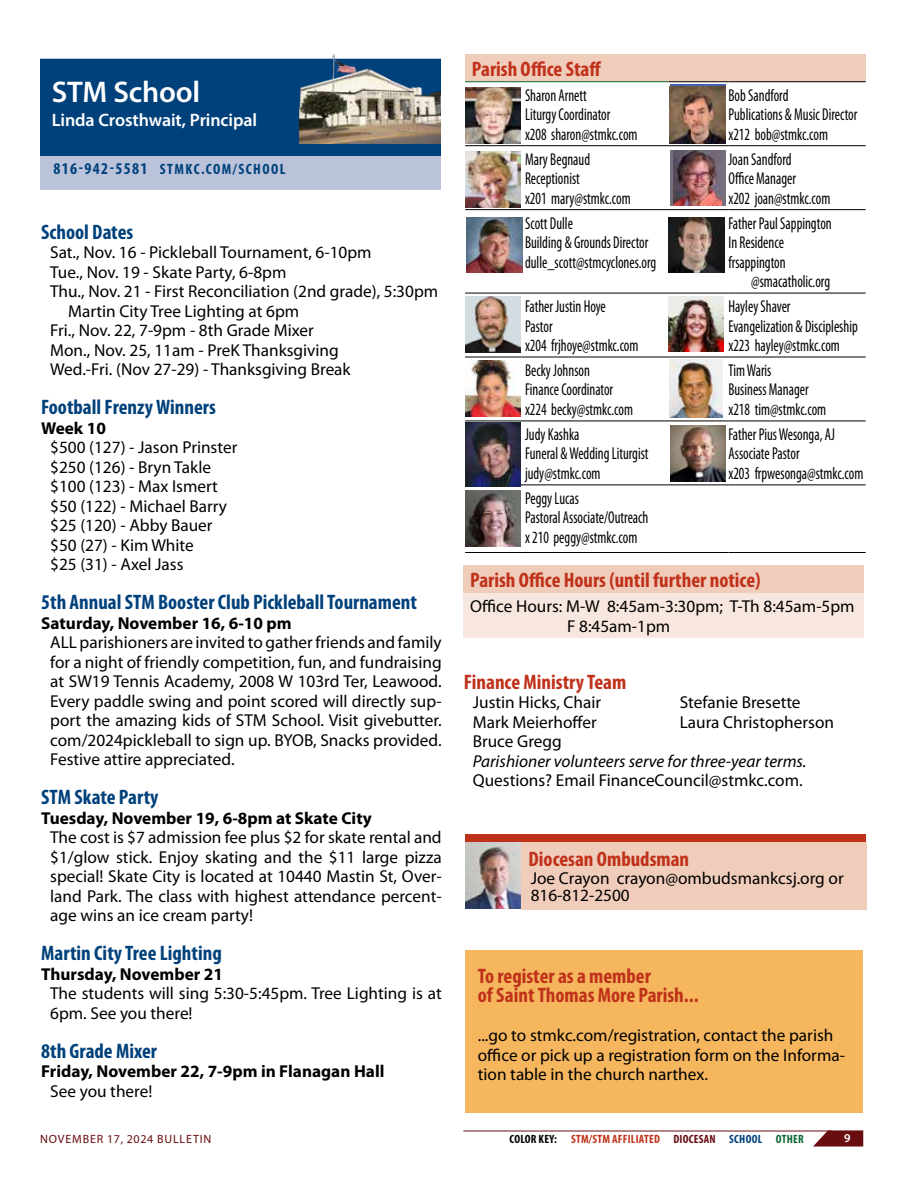
<style>
.page{position:relative;width:918px;height:1188px;background:#fff}
.page>*{position:absolute;margin:0;border:0;box-sizing:border-box;transform-origin:0 0}
.t1{font:600 30px "Myriad Pro";letter-spacing:-.005em;color:#fff}
.t2{font:700 condensed 21px/19.5px "Myriad Pro";color:#c0311a}
.t3{font:700 condensed 21px "Myriad Pro";color:#00417b}
.t4{font:600 18px "Myriad Pro";letter-spacing:-.005em;color:#fff}
.t5{font:17.25px/19.5px "Myriad Pro";color:#000}
.t6{font:condensed 17.25px/19.5px "Myriad Pro";color:#000;scale:.84 1}
.t7{font:700 17.25px "Myriad Pro";color:#000}
.t8{font:italic 17.25px "Myriad Pro";color:#000}
.t9{font:700 condensed 15px "Myriad Pro";letter-spacing:.1em;color:#00417b}
.t10{font:700 condensed 12px "Myriad Pro";letter-spacing:.02em;color:#c0311a}
.t11{font:12px "Myriad Pro";letter-spacing:.07em;color:#680e11}
.t12{font:600 12px "Myriad Pro";color:#fff}
.s1{font-size:16.5px}
.s2{color:#000}
.s3{color:#680e11}
.s4{color:#00417b}
.s5{color:#0c6936}
</style>
<div class="page">
<svg style="left:813px;top:1130px;width:50px;height:17px"></svg>
<hr style="left:463px;top:1131px;width:369px;height:1px;background:#680e11">
<div style="left:465px;top:834px;width:401px;height:30px;background:#c0311a"></div>
<img style="left:466px;top:842px;width:56px;height:66px">
<div style="left:522px;top:842px;width:345px;height:67px;background:#f0ccba"></div>
<div style="left:463px;top:566px;width:401px;height:27px;background:#f0ccba"></div>
<div style="left:463px;top:593px;width:401px;height:45px;background:#f8e7de"></div>
<div style="left:465px;top:54px;width:401px;height:28px;background:#f0ccba"></div>
<hr style="left:465px;top:81px;width:60px;height:1px;background:#0c6936">
<hr style="left:525px;top:81px;width:144px;height:1px;background:#0c6936">
<hr style="left:669px;top:81px;width:59px;height:1px;background:#000">
<hr style="left:728px;top:81px;width:138px;height:1px;background:#000">
<hr style="left:465px;top:145px;width:60px;height:1px;background:#000">
<hr style="left:525px;top:145px;width:144px;height:1px;background:#000">
<hr style="left:669px;top:145px;width:59px;height:1px;background:#000">
<hr style="left:728px;top:145px;width:138px;height:1px;background:#000">
<hr style="left:465px;top:209px;width:60px;height:1px;background:#000">
<hr style="left:525px;top:209px;width:144px;height:1px;background:#000">
<hr style="left:669px;top:209px;width:59px;height:1px;background:#000">
<hr style="left:728px;top:209px;width:138px;height:1px;background:#000">
<hr style="left:465px;top:293px;width:60px;height:1px;background:#000">
<hr style="left:525px;top:293px;width:144px;height:1px;background:#000">
<hr style="left:669px;top:293px;width:59px;height:1px;background:#000">
<hr style="left:728px;top:293px;width:138px;height:1px;background:#000">
<hr style="left:465px;top:357px;width:60px;height:1px;background:#000">
<hr style="left:525px;top:357px;width:144px;height:1px;background:#000">
<hr style="left:669px;top:357px;width:59px;height:1px;background:#000">
<hr style="left:728px;top:357px;width:138px;height:1px;background:#000">
<hr style="left:465px;top:421px;width:60px;height:1px;background:#000">
<hr style="left:525px;top:421px;width:144px;height:1px;background:#000">
<hr style="left:669px;top:421px;width:59px;height:1px;background:#000">
<hr style="left:728px;top:421px;width:138px;height:1px;background:#000">
<hr style="left:465px;top:484px;width:60px;height:1px;background:#000">
<hr style="left:525px;top:484px;width:144px;height:1px;background:#000">
<hr style="left:669px;top:484px;width:59px;height:1px;background:#000">
<hr style="left:728px;top:484px;width:138px;height:1px;background:#000">
<hr style="left:465px;top:552px;width:60px;height:1px;background:#000">
<hr style="left:525px;top:552px;width:144px;height:1px;background:#000">
<hr style="left:669px;top:552px;width:59px;height:1px;background:#000">
<hr style="left:728px;top:552px;width:138px;height:1px;background:#000">
<img style="left:465px;top:88px;width:56px;height:55px">
<img style="left:465px;top:152px;width:56px;height:55px">
<img style="left:465px;top:491px;width:56px;height:56px">
<img style="left:465px;top:296px;width:56px;height:56px">
<img style="left:465px;top:361px;width:56px;height:56px">
<img style="left:466px;top:423px;width:54px;height:63px">
<img style="left:670px;top:86px;width:56px;height:57px">
<div style="left:670px;top:150px;width:56px;height:56px;background:#776f7c"></div>
<img style="left:673px;top:150px;width:48px;height:56px">
<img style="left:668px;top:217px;width:56px;height:56px">
<img style="left:467px;top:217px;width:55px;height:56px">
<img style="left:668px;top:297px;width:56px;height:55px">
<div style="left:465px;top:950px;width:397px;height:163px;background:#f5b65e"></div>
<img style="left:670px;top:426px;width:56px;height:55px">
<img style="left:670px;top:360px;width:53px;height:58px">
<div style="left:40px;top:59px;width:400px;height:131px;background:#bac3da"></div>
<div style="left:40px;top:59px;width:400px;height:97px;background:#00417b"></div>
<img style="left:299px;top:54px;width:141px;height:90px">
<h1 class="t1" style="left:52px;top:73px;width:150px">STM School</h1>
<p class="t4" style="left:52px;top:108px;width:207px">Linda Crosthwait, Principal</p>
<p class="t9" style="left:54px;top:159px;width:234px"><span class="s1">816-942-5581</span> STMKC.COM/SCHOOL</p>
<p class="t3" style="left:41px;top:219px;width:94px">School Dates</p>
<p class="t5" style="left:50px;top:243px;width:323px">Sat., Nov. 16 - Pickleball Tournament, 6-10pm</p>
<p class="t5" style="left:50px;top:262px;width:238px">Tue., Nov. 19 - Skate Party, 6-8pm</p>
<p class="t5" style="left:50px;top:282px;width:390px">Thu., Nov. 21 - First Reconciliation (2nd grade), 5:30pm</p>
<p class="t5" style="left:68px;top:301px;width:233px">Martin City Tree Lighting at 6pm</p>
<p class="t5" style="left:50px;top:321px;width:265px">Fri., Nov. 22, 7-9pm - 8th Grade Mixer</p>
<p class="t5" style="left:50px;top:340px;width:290px">Mon., Nov. 25, 11am - PreK Thanksgiving</p>
<p class="t5" style="left:50px;top:360px;width:302px">Wed.-Fri. (Nov 27-29) - Thanksgiving Break</p>
<p class="t3" style="left:41px;top:394px;width:176px">Football Frenzy Winners</p>
<p class="t7" style="left:41px;top:417px;width:66px">Week 10</p>
<p class="t5" style="left:50px;top:438px;width:189px">$500 (127) - Jason Prinster $250 (126) - Bryn Takle $100 (123) - Max Ismert $50 (122) - Michael Barry $25 (120) - Abby Bauer $50 (27) - Kim White<br>$25 (31) - Axel Jass</p>
<p class="t3" style="left:41px;top:589px;width:377px">5th Annual STM Booster Club Pickleball Tournament</p>
<p class="t7" style="left:41px;top:612px;width:252px">Saturday, November 16, 6-10 pm</p>
<p class="t5" style="left:50px;top:633px;width:393px;text-align:justify">ALL parishioners are invited to gather friends and family for a night of friendly competition, fun, and fundraising at SW19 Tennis Academy, 2008 W 103rd Ter, Leawood.<br>Every paddle swing and point scored will directly sup&shy;port the amazing kids of STM School. Visit givebutter. com/2024pickleball to sign up. BYOB, Snacks provided.<br>Festive attire appreciated.</p>
<p class="t3" style="left:41px;top:784px;width:119px">STM Skate Party</p>
<p class="t7" style="left:41px;top:807px;width:332px">Tuesday, November 19, 6-8pm at Skate City</p>
<p class="t5" style="left:50px;top:828px;width:393px;text-align:justify">The cost is $7 admission fee plus $2 for skate rental and $1/glow stick. Enjoy skating and the $11 large pizza special! Skate City is located at 10440 Mastin St, Over&shy;land Park. The class with highest attendance percent&shy;age wins an ice cream party!</p>
<p class="t3" style="left:41px;top:940px;width:182px">Martin City Tree Lighting</p>
<p class="t7" style="left:41px;top:963px;width:183px">Thursday, November 21</p>
<p class="t5" style="left:50px;top:984px;width:393px">The students will sing 5:30-5:45pm. Tree Lighting is at<br>6pm. See you there!</p>
<p class="t3" style="left:41px;top:1038px;width:117px">8th Grade Mixer</p>
<p class="t7" style="left:41px;top:1060px;width:345px">Friday, November 22, 7-9pm in Flanagan Hall</p>
<p class="t5" style="left:50px;top:1081px;width:104px">See you there!</p>
<p class="t2" style="left:472px;top:59px;width:131px">Parish Office Staff</p>
<p class="t6" style="left:525px;top:85px;width:136px">Sharon Arnett<br>Liturgy Coordinator<br>x208 sharon@stmkc.com</p>
<p class="t6" style="left:728px;top:85px;width:155px">Bob Sandford<br>Publications &amp; Music Director x212 bob@stmkc.com</p>
<p class="t6" style="left:525px;top:149px;width:127px">Mary Begnaud<br>Receptionist<br>x201 mary@stmkc.com</p>
<p class="t6" style="left:728px;top:149px;width:123px">Joan Sandford<br>Office Manager<br>x202 joan@stmkc.com</p>
<p class="t6" style="left:525px;top:213px;width:158px">Scott Dulle<br>Building &amp; Grounds Director dulle_scott@stmcyclones.org</p>
<p class="t6" style="left:728px;top:213px;width:124px">Father Paul Sappington<br>In Residence frsappington</p>
<p class="t6" style="left:751px;top:271px;width:95px">@smacatholic.org</p>
<p class="t6" style="left:525px;top:296px;width:137px">Father Justin Hoye<br>Pastor<br>x204 frjhoye@stmkc.com</p>
<p class="t6" style="left:728px;top:296px;width:155px">Hayley Shaver<br>Evangelization &amp; Discipleship x223 hayley@stmkc.com</p>
<p class="t6" style="left:525px;top:360px;width:130px">Becky Johnson<br>Finance Coordinator x224 becky@stmkc.com</p>
<p class="t6" style="left:728px;top:360px;width:118px">Tim Waris<br>Business Manager x218 tim@stmkc.com</p>
<p class="t6" style="left:525px;top:424px;width:149px">Judy Kashka<br>Funeral &amp; Wedding Liturgist judy@stmkc.com</p>
<p class="t6" style="left:728px;top:424px;width:162px">Father Pius Wesonga, AJ<br>Associate Pastor<br>x203 frpwesonga@stmkc.com</p>
<p class="t6" style="left:525px;top:488px;width:148px">Peggy Lucas<br>Pastoral Associate/Outreach x 210 peggy@stmkc.com</p>
<p class="t2" style="left:470px;top:570px;width:292px">Parish Office Hours (until further notice)</p>
<p class="t5" style="left:567px;top:596px;width:289px;text-indent:-97px">Office Hours: M-W 8:45am-3:30pm; T-Th 8:45am-5pm<br>F 8:45am-1pm</p>
<p class="t2" style="left:464px;top:672px;width:164px">Finance Ministry Team</p>
<p class="t5" style="left:473px;top:693px;width:130px">Justin Hicks, Chair</p>
<p class="t5" style="left:680px;top:693px;width:122px">Stefanie Bresette</p>
<p class="t5" style="left:473px;top:712px;width:125px">Mark Meierhoffer</p>
<p class="t5" style="left:680px;top:712px;width:156px">Laura Christopherson</p>
<p class="t5" style="left:473px;top:732px;width:90px">Bruce Gregg</p>
<p class="t8" style="left:473px;top:750px;width:335px">Parishioner volunteers serve for three-year terms.</p>
<p class="t5" style="left:473px;top:771px;width:331px">Questions? Email FinanceCouncil@stmkc.com.</p>
<p class="t2" style="left:529px;top:849px;width:162px">Diocesan Ombudsman</p>
<p class="t5" style="left:531px;top:869px;width:314px;line-height:17.2px">Joe Crayon crayon@ombudsmankcsj.org or<br>816-812-2500</p>
<p class="t2" style="left:478px;top:966px;width:222px">To register as a member<br>of Saint Thomas More Parish...</p>
<p class="t5" style="left:478px;top:1026px;width:369px">...go to stmkc.com/registration, contact the parish office or pick up a registration form on the Informa&shy;tion table in the church narthex.</p>
<p class="t11" style="left:40px;top:1132px;width:173px">NOVEMBER 17, 2024 BULLETIN</p>
<p class="t10" style="left:510px;top:1131px;width:296px"><span class="s2">COLOR KEY:</span> STM/STM AFFILIATED <span class="s3">DIOCESAN</span> <span class="s4">SCHOOL</span> <span class="s5">OTHER</span></p>
<p class="t12" style="left:844px;top:1131px;width:8px">9</p>
</div>
